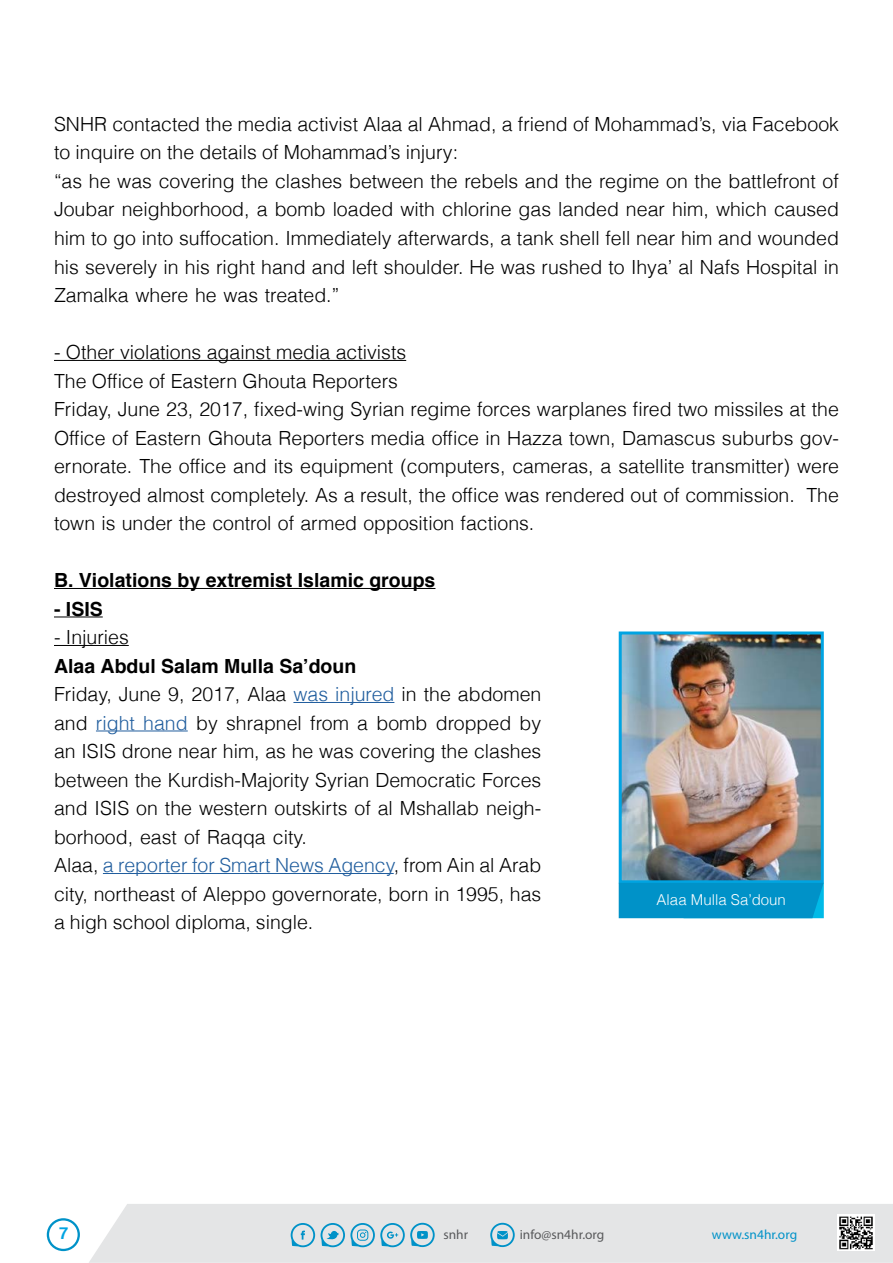
<style>
.page{position:relative;width:893px;height:1263px;background:#fff}
.page>*{position:absolute;margin:0;border:0;box-sizing:border-box;transform-origin:0 0}
.t1{font:300 19.5px/28.5px "Helvetica";color:#000}
.t2{font:700 19.5px "Helvetica";color:#000}
.t3{font:700 16.5px "Helvetica";color:#00a4e2}
.t4{font:300 15px "Helvetica";color:#fff}
.t5{font:13.35px "Myriad Pro";color:#58595b}
.t6{font:13.35px "Myriad Pro";color:#0092c8}
.s1{font-weight:700}
.s2{color:#215e9e}
</style>
<div class="page">
<div style="left:89px;top:1204px;width:804px;height:59px;background:#e4e5e6"></div>
<svg style="left:291px;top:1223px;width:24px;height:24px"></svg>
<svg style="left:321px;top:1223px;width:114px;height:24px;background:#a1ccdd"></svg>
<svg style="left:490px;top:1223px;width:25px;height:24px"></svg>
<img style="left:837px;top:1214px;width:37px;height:37px">
<svg style="left:47px;top:1218px;width:33px;height:33px"></svg>
<hr style="left:54px;top:360px;width:352px;height:1px;background:#000">
<hr style="left:54px;top:588px;width:381px;height:1px;background:#000">
<hr style="left:54px;top:616px;width:49px;height:1px;background:#000">
<hr style="left:54px;top:645px;width:75px;height:1px;background:#000">
<hr style="left:293px;top:702px;width:101px;height:1px;background:#215e9e">
<hr style="left:96px;top:730px;width:92px;height:1px;background:#215e9e">
<hr style="left:103px;top:873px;width:291px;height:1px;background:#215e9e">
<img style="left:623px;top:635px;width:197px;height:244px">
<div style="left:619px;top:631px;width:205px;height:252px;border:3px solid #00a4e2"></div>
<div style="left:619px;top:883px;width:205px;height:35px;background:#0092c8"></div>
<p class="t1" style="left:54px;top:109px;width:786px">SNHR contacted the media activist Alaa al Ahmad a, friend of Mohammad ,s’ via Facebook to inquire on the details of Mohammads’ injury:<br>“as he was covering the clashes between the rebels and the regime on the battlefront of Joubar neighborhood a, bomb loaded with chlorine gas landed near him, which caused him to go into suffocation. Immediately afterwards a, tank shell fell near him and wounded his severely in his right hand and left shoulder. He was rushed to Ihya’ al Nafs Hospital in Zamalka where he was treated “.</p>
<p class="t1" style="left:54px;top:337px;width:786px">- Other violations against media activists<br>The Office of Eastern Ghouta Reporters<br>Friday, June 23, 2017, fixed-wing Syrian regime forces warplanes fired two missiles at the</p>
<p class="t1" style="left:54px;top:451px;width:786px">ernorate. The office and its equipment (computers, cameras a, satellite transmitter) were</p>
<p class="t1" style="left:54px;top:422px;width:786px">Office of Eastern Ghouta Reporters media office in Hazza town, Damascus suburbs gov-</p>
<p class="t1" style="left:806px;top:479px;width:34px">The</p>
<p class="t1" style="left:54px;top:479px;width:742px">destroyed almost completely. As a result, the office was rendered out of commission. town is under the control of armed opposition factions.</p>
<p class="t2" style="left:54px;top:568px;width:383px">B. Violations by extremist Islamic groups</p>
<p class="t2" style="left:54px;top:596px;width:50px">- ISIS</p>
<p class="t1" style="left:54px;top:622px;width:76px">- Injuries</p>
<p class="t1" style="left:54px;top:650px;width:489px"><span class="s1">Alaa Abdul Salam Mulla Sa’doun<br></span>Friday, June 9, 2017, Alaa <span class="s2">was injured</span> in the abdomen and <span class="s2">right hand</span> by shrapnel from a bomb dropped by an ISIS drone near him, as he was covering the clashes between the Kurdish-Majority Syrian Democratic Forces</p>
<p class="t1" style="left:54px;top:822px;width:254px">borhood, east of Raqqa city.</p>
<p class="t1" style="left:54px;top:793px;width:489px">and ISIS on the western outskirts of al Mshallab neigh-</p>
<p class="t1" style="left:54px;top:850px;width:489px;text-align:justify">Alaa <span class="s2">a</span>, <span class="s2">reporter for Smart News Agency</span>, from Ain al Arab city, northeast of Aleppo governorate, born in 1995, has a high school diploma, single.</p>
<p class="t4" style="left:657px;top:887px;width:131px">Alaa Mulla Sa’doun</p>
<p class="t3" style="left:59px;top:1223px;width:11px">7</p>
<p class="t5" style="left:443px;top:1226px;width:26px">snhr</p>
<p class="t5" style="left:520px;top:1226px;width:86px">info@sn4hr.org</p>
<p class="t6" style="left:712px;top:1226px;width:87px">www.sn4hr.org</p>
</div>
